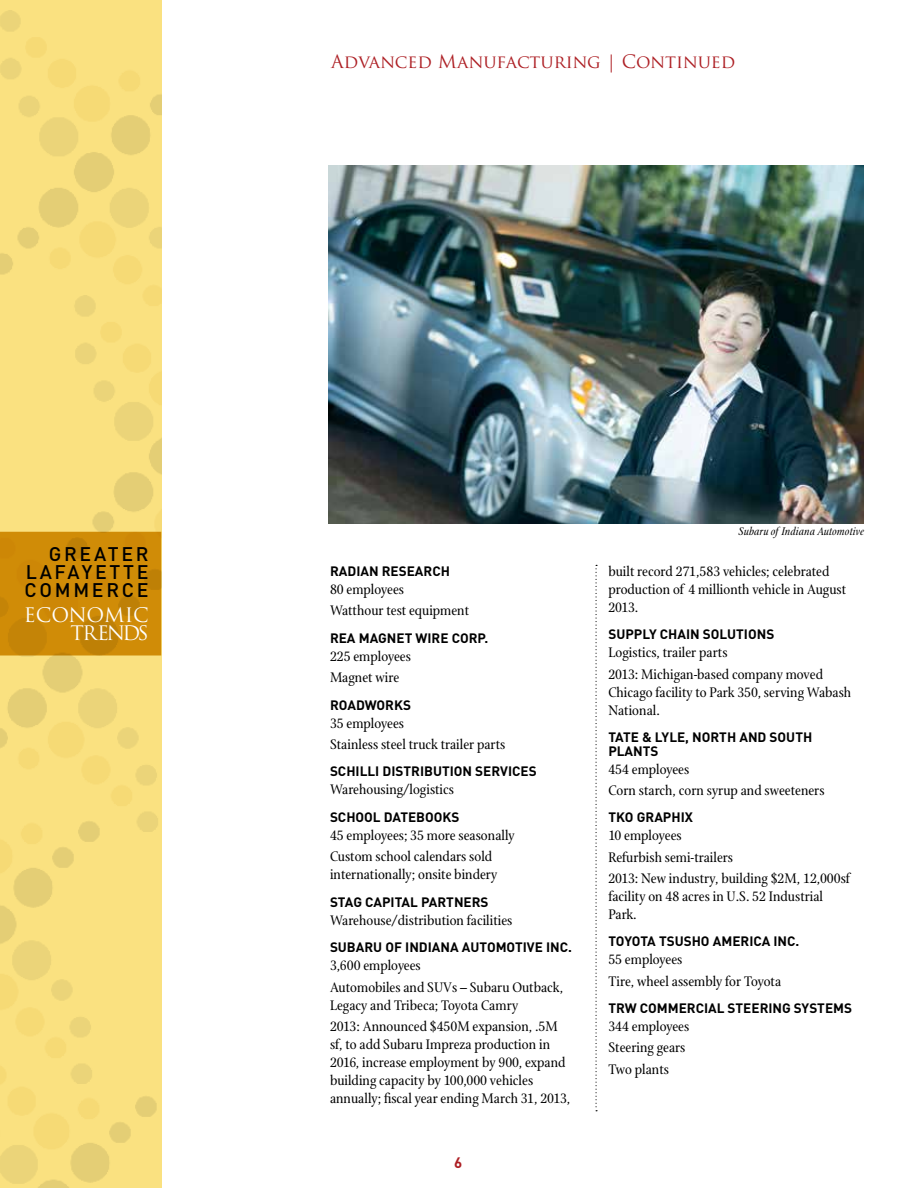
<style>
.page{position:relative;width:918px;height:1188px;background:#fff}
.page>*{position:absolute;margin:0;border:0;box-sizing:border-box;transform-origin:0 0}
.t1{font:500 19.5px/18px "DIN";letter-spacing:.14em;color:#000;text-align:justify}
.t2{font:19.5px/18px "Trajan Pro";letter-spacing:-.02em;color:#fff;text-align:right}
.t3{font:18px "Trajan Pro";color:#ad1f24}
.t4{font:15px/21.3px "Stone Print";color:#000}
.t5{font:700 15px "DIN";color:#ad1f24}
.t6{font:700 13.5px "DIN";color:#000}
.t7{font:italic 12px "Stone Print";color:#000}
</style>
<div class="page">
<svg style="left:595px;top:565px;width:2px;height:546px"></svg>
<div style="left:0;top:0;width:161px;height:1188px;background:#fae180"></div>
<svg style="left:0;top:532px;width:161px;height:124px;background:#cc8907"></svg>
<img style="left:328px;top:165px;width:536px;height:359px">
<h1 class="t1" style="left:25px;top:545px;width:126px;text-indent:24px">GREATER LAFAYETTE COMMERCE</h1>
<h1 class="t2" style="left:24px;top:606px;width:126px">ECONOMIC<br>TRENDS</h1>
<p class="t3" style="left:331px;top:50px;width:406px">Advanced Manufacturing | Continued</p>
<p class="t6" style="left:330px;top:562px;width:86px">RAD IAN RESEAR</p>
<p class="t6" style="left:432px;top:562px;width:17px">CH</p>
<p class="t4" style="left:330px;top:579px;width:141px">80 employees<br>Watthour test equipment</p>
<p class="t6" style="left:330px;top:629px;width:160px">REA MAGNET WIRE CORP.</p>
<p class="t4" style="left:330px;top:646px;width:82px">225 employees<br>Magnet wire</p>
<p class="t6" style="left:330px;top:696px;width:83px">ROADWORKS</p>
<p class="t4" style="left:330px;top:712px;width:177px">35 employees<br>Stainless steel truck trailer parts</p>
<p class="t6" style="left:330px;top:763px;width:155px">SCH ILLI DISTRIBUTION SER</p>
<p class="t6" style="left:500px;top:763px;width:38px">VICES</p>
<p class="t4" style="left:330px;top:779px;width:126px">Warehousing/logistics</p>
<p class="t6" style="left:330px;top:808px;width:131px">SCHOOL DATEBOOKS</p>
<p class="t4" style="left:330px;top:825px;width:186px">45 employees; 35 more seasonally<br>Custom school calendars sold</p>
<p class="t4" style="left:330px;top:864px;width:169px">internationally; onsite bindery</p>
<p class="t6" style="left:330px;top:893px;width:100px">STAG CAPITAL PAR</p>
<p class="t6" style="left:446px;top:893px;width:18px">TNER</p>
<p class="t6" style="left:481px;top:893px;width:9px">S</p>
<p class="t4" style="left:330px;top:909px;width:184px">Warehouse/distribution facilities</p>
<p class="t6" style="left:330px;top:939px;width:10px">SUBARU</p>
<p class="t6" style="left:385px;top:939px;width:57px">OF INDIANA</p>
<p class="t6" style="left:462px;top:939px;width:112px">AUTOM OTIVE IN C.</p>
<p class="t4" style="left:330px;top:955px;width:235px">3,600 employees<br>Automobiles and SUVs – Subaru Outback,</p>
<p class="t4" style="left:330px;top:994px;width:229px">Legacy and Tribeca; Toyota Camry<br>2013: Announced $450M expansion, .5M</p>
<p class="t4" style="left:330px;top:1035px;width:242px;line-height:18px">sf, to add Subaru Impreza production in 2016, increase employment by 900, expand building capacity by 100,000 vehicles annually; fiscal year ending March 31, 2013,</p>
<p class="t5" style="left:454px;top:1153px;width:10px">6</p>
<p class="t7" style="left:739px;top:524px;width:127px">Subaru of Indiana Automotive</p>
<p class="t4" style="left:608px;top:562px;width:239px;line-height:18px">built record 271,583 vehicles; celebrated production of 4 millionth vehicle in August<br>2013.</p>
<p class="t6" style="left:608px;top:626px;width:61px">SU PPLY CHA</p>
<p class="t6" style="left:686px;top:626px;width:90px">IN SOLUTIONS</p>
<p class="t4" style="left:608px;top:642px;width:216px">Logistics, trailer parts<br>2013: Michigan-based company moved</p>
<p class="t4" style="left:608px;top:683px;width:244px;line-height:18px">Chicago facility to Park 350, serving Wabash<br>National.</p>
<p class="t6" style="left:608px;top:728px;width:141px">TATE &amp; LYLE, NORTH AND</p>
<p class="t6" style="left:770px;top:728px;width:42px">SOUTH</p>
<p class="t6" style="left:608px;top:742px;width:52px">PLAN TS</p>
<p class="t4" style="left:608px;top:758px;width:218px">454 employees<br>Corn starch, corn syrup and sweeteners</p>
<p class="t6" style="left:608px;top:809px;width:38px">TKO GRA</p>
<p class="t6" style="left:663px;top:809px;width:30px">PH IX</p>
<p class="t4" style="left:608px;top:825px;width:243px">10 employees<br>Refurbish semi-trailers<br>2013: New industry, building $2M, 12,000sf</p>
<p class="t4" style="left:608px;top:887px;width:216px;line-height:18px">facility on 48 acres in U.S. 52 Industrial<br>Park.</p>
<p class="t6" style="left:608px;top:933px;width:123px">TOYOTA TSUSHO AMER</p>
<p class="t6" style="left:749px;top:933px;width:52px">ICA INC.</p>
<p class="t4" style="left:608px;top:949px;width:174px">55 employees<br>Tire, wheel assembly for Toyota</p>
<p class="t6" style="left:608px;top:1000px;width:59px">TRW COMMER</p>
<p class="t6" style="left:696px;top:1000px;width:57px">CIAL STEER</p>
<p class="t6" style="left:768px;top:1000px;width:85px">ING SYSTEMS</p>
<p class="t4" style="left:608px;top:1016px;width:82px">344 employees<br>Steering gears<br>Two plants</p>
</div>
